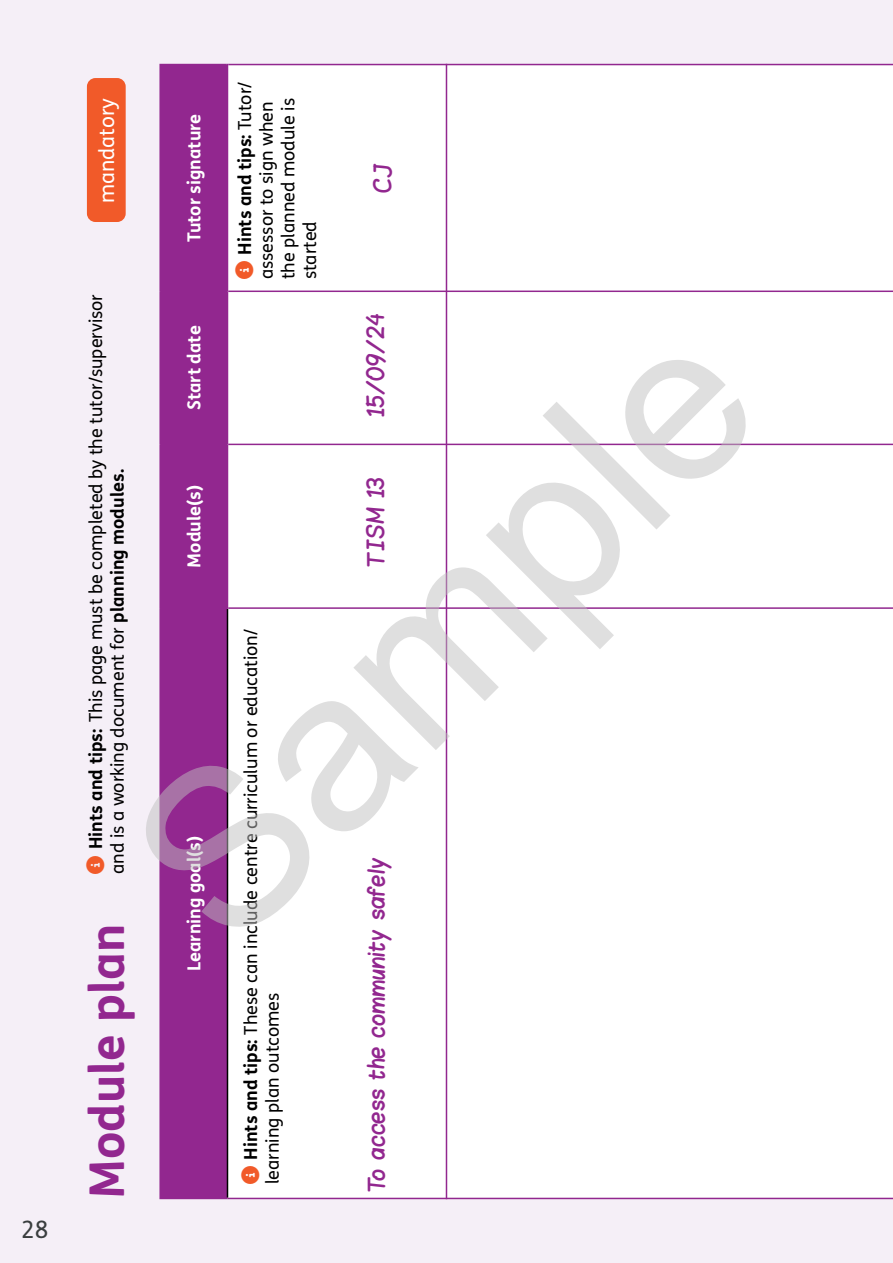
<style>
.page{position:relative;width:893px;height:1263px;background:#f5eff7}
.page>*{position:absolute;margin:0;border:0;box-sizing:border-box;transform-origin:0 0}
.t1{font:224.85px "Arial";color:rgb(191 191 191/.5)}
.t2{font:700 48px "FS Me";color:#92278f}
.t3{font:24px "FS Me";color:#3a3e3f}
.t4{font:21px "FS Me";color:#fff}
.t5{font:18px/21.6px "FS Me";color:#000}
.t6{font:700 18px "FS Me";color:#fff}
.t7{font:18px "Blokletters Viltstift";color:#92278f}
.s1{color:#f15a29}
.s2{font-weight:700}
</style>
<div class="page">
<div style="left:161px;top:65px;width:66px;height:1133px;background:#92278f"></div>
<div style="left:228px;top:65px;width:665px;height:1133px;background:#fff"></div>
<hr style="left:227px;top:609px;width:1px;height:589px;background:#000">
<hr style="left:159px;top:608px;width:2px;height:591px;background:#92278f">
<hr style="left:161px;top:1198px;width:66px;height:1px;background:#92278f">
<hr style="left:227px;top:1198px;width:666px;height:1px;background:#92278f">
<hr style="left:227px;top:444px;width:1px;height:165px;background:#92278f">
<hr style="left:227px;top:291px;width:1px;height:153px;background:#92278f">
<hr style="left:227px;top:64px;width:1px;height:227px;background:#92278f">
<hr style="left:159px;top:444px;width:2px;height:164px;background:#92278f">
<hr style="left:161px;top:607px;width:66px;height:2px;background:#92278f">
<hr style="left:228px;top:607px;width:665px;height:2px;background:#92278f">
<hr style="left:159px;top:291px;width:2px;height:153px;background:#92278f">
<hr style="left:161px;top:444px;width:66px;height:1px;background:#92278f">
<hr style="left:159px;top:64px;width:2px;height:227px;background:#92278f">
<hr style="left:161px;top:291px;width:66px;height:1px;background:#92278f">
<hr style="left:161px;top:64px;width:66px;height:1px;background:#92278f">
<hr style="left:228px;top:444px;width:665px;height:1px;background:#92278f">
<hr style="left:228px;top:291px;width:665px;height:1px;background:#92278f">
<hr style="left:228px;top:64px;width:665px;height:1px;background:#92278f">
<div style="left:87px;top:78px;width:39px;height:144px;background:#f15a29;border-radius:9px"></div>
<hr style="left:446px;top:64px;width:1px;height:1135px;background:#92278f">
<svg style="left:241px;top:1166px;width:17px;height:19px"></svg>
<svg style="left:236px;top:261px;width:16px;height:19px"></svg>
<h3 class="t3" style="left:21px;top:1213px;width:29px">28</h3>
<p class="t4" style="left:92px;top:203px;width:107px;rotate:-90deg">mandatory</p>
<p class="t6" style="left:180px;top:242px;width:130px;rotate:-90deg">Tutor signature</p>
<p class="t5" style="left:234px;top:279px;width:199px;rotate:-90deg"><span class="s1">●■□</span> <span class="s2">Hints and tips:</span> Tutor/ assessor to sign when the planned module is started</p>
<p class="t7" style="left:368px;top:193px;width:31px;rotate:-90deg">CJ</p>
<p class="t5" style="left:85px;top:874px;width:581px;rotate:-90deg"><span class="s1">■□●</span> <span class="s2">Hints and tips:</span> This page must be completed by the tutor/supervisor and is a working document for <span class="s2">planning modules.</span></p>
<p class="t7" style="left:361px;top:417px;width:105px;rotate:-90deg">15/09/24</p>
<p class="t6" style="left:180px;top:410px;width:86px;rotate:-90deg">Start date</p>
<h1 class="t1" style="left:65px;top:790px;width:764px;rotate:-45deg">Sample</h1>
<p class="t7" style="left:361px;top:567px;width:91px;rotate:-90deg">TISM 13</p>
<p class="t6" style="left:180px;top:568px;width:84px;rotate:-90deg">Module(s)</p>
<p class="t5" style="left:240px;top:1184px;width:557px;rotate:-90deg"><span class="s1">●■□</span> <span class="s2">Hints and tips:</span> These can include centre curriculum or education/ learning plan outcomes</p>
<p class="t6" style="left:180px;top:971px;width:137px;rotate:-90deg">Learning goal(s)</p>
<p class="t7" style="left:362px;top:1192px;width:336px;rotate:-90deg">To access the community safely</p>
<h2 class="t2" style="left:70px;top:1199px;width:277px;rotate:-90deg">Module plan</h2>
</div>
